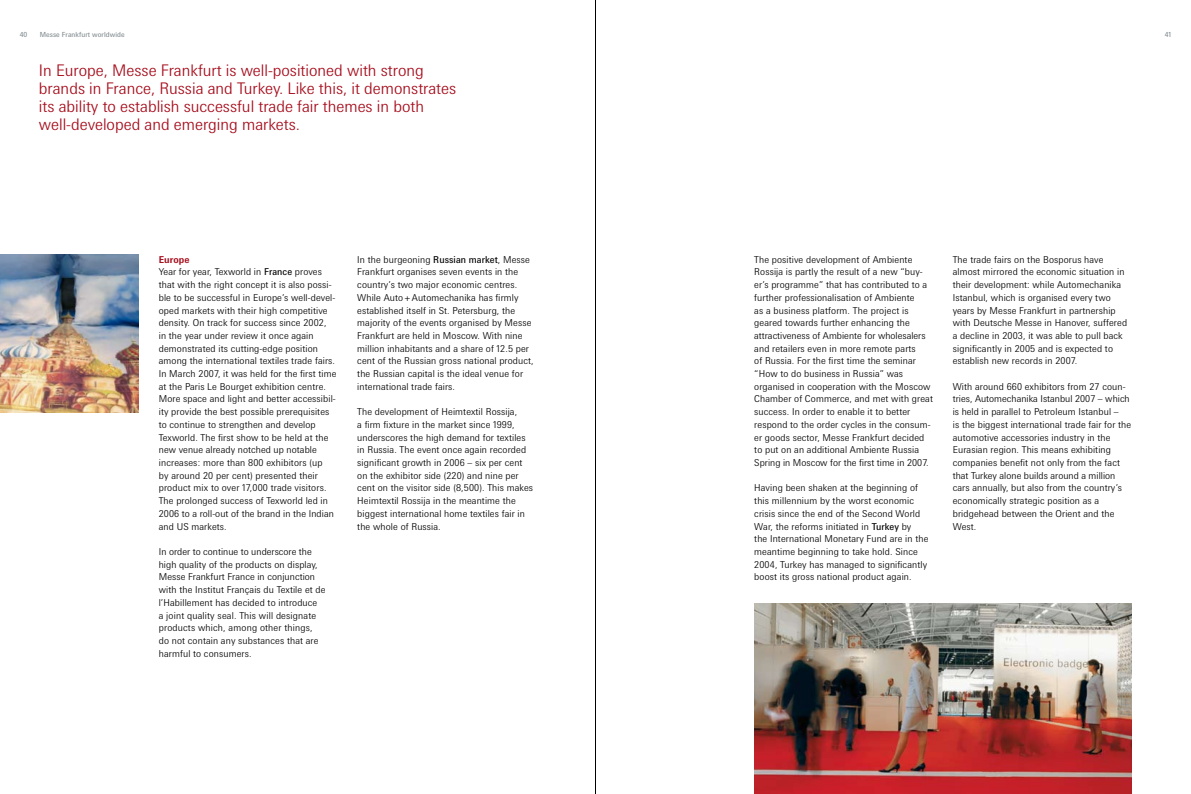
<style>
.page{position:relative;width:1191px;height:794px;background:#fff}
.page>*{position:absolute;margin:0;border:0;box-sizing:border-box;transform-origin:0 0}
.t1{font:300 16px/18.1px "Messe Univers";letter-spacing:-.005em;color:#a60c1b}
.t2{font:300 9.5px/12.7px "Messe Univers";letter-spacing:.01em;color:#000}
.t3{font:7px "Messe Univers";letter-spacing:.01em;color:#858e92}
.s1{font-weight:700;color:#a60c1b}
.s2{font-weight:400}
</style>
<div class="page">
<img style="left:0;top:254px;width:139px;height:159px">
<img style="left:754px;top:603px;width:377px;height:191px">
<hr style="left:595px;top:0;width:1px;height:794px;background:#000">
<p class="t3" style="left:20px;top:30px;width:9px">40</p>
<p class="t3" style="left:1164px;top:30px;width:8px">41</p>
<h1 class="t1" style="left:39px;top:61px;width:419px">In Europe, Messe Frankfurt is well-positioned with strong brands in France, Russia and Turkey. Like this, it demonstrates its ability to establish successful trade fair themes in both well-developed and emerging markets.</h1>
<p class="t3" style="left:40px;top:30px;width:86px">Messe Frankfurt worldwide</p>
<p class="t2" style="left:159px;top:253px;width:179px"><span class="s1">Europe<br></span>Year for year, Texworld in <span class="s2">France</span> proves that with the right concept it is also possi&shy;ble to be successful in Europe’s well-devel&shy;oped markets with their high competitive density. On track for success since 2002,<br>in the year under review it once again demonstrated its cutting-edge position among the international textiles trade fairs.<br>In March 2007, it was held for the first time at the Paris Le Bourget exhibition centre.<br>More space and light and better accessibil&shy;ity provide the best possible prerequisites to continue to strengthen and develop Texworld. The first show to be held at the new venue already notched up notable increases: more than 800 exhibitors (up<br>by around 20 per cent) presented their product mix to over 17,000 trade visitors.<br>The prolonged success of Texworld led in 2006 to a roll-out of the brand in the Indian and US markets.</p>
<p class="t2" style="left:159px;top:545px;width:168px">In order to continue to underscore the high quality of the products on display, Messe Frankfurt France in conjunction with the Institut Français du Textile et de l’Habillement has decided to introduce<br>a joint quality seal. This will designate products which, among other things,<br>do not contain any substances that are harmful to consumers.</p>
<p class="t2" style="left:357px;top:253px;width:178px">In the burgeoning <span class="s2">Russian market</span>, Messe Frankfurt organises seven events in the country’s two major economic centres.<br>While Auto+Automechanika has firmly established itself in St. Petersburg, the majority of the events organised by Messe Frankfurt are held in Moscow. With nine million inhabitants and a share of 12.5 per cent of the Russian gross national product, the Russian capital is the ideal venue for international trade fairs.</p>
<p class="t2" style="left:357px;top:405px;width:177px">The development of Heimtextil Rossija,<br>a firm fixture in the market since 1999, underscores the high demand for textiles in Russia. The event once again recorded significant growth in 2006 – six per cent on the exhibitor side (220) and nine per cent on the visitor side (8,500). This makes Heimtextil Rossija in the meantime the biggest international home textiles fair in the whole of Russia.</p>
<p class="t2" style="left:754px;top:253px;width:180px">The positive development of Ambiente Rossija is partly the result of a new “buy&shy;er’s programme” that has contributed to a further professionalisation of Ambiente<br>as a business platform. The project is geared towards further enhancing the attractiveness of Ambiente for wholesalers and retailers even in more remote parts<br>of Russia. For the first time the seminar “How to do business in Russia” was organised in cooperation with the Moscow Chamber of Commerce, and met with great success. In order to enable it to better respond to the order cycles in the consum&shy;er goods sector, Messe Frankfurt decided to put on an additional Ambiente Russia Spring in Moscow for the first time in 2007.</p>
<p class="t2" style="left:754px;top:481px;width:176px">Having been shaken at the beginning of this millennium by the worst economic crisis since the end of the Second World War, the reforms initiated in <span class="s2">Turkey</span> by<br>the International Monetary Fund are in the meantime beginning to take hold. Since 2004, Turkey has managed to significantly boost its gross national product again.</p>
<p class="t2" style="left:952px;top:253px;width:176px">The trade fairs on the Bosporus have almost mirrored the economic situation in their development: while Automechanika Istanbul, which is organised every two years by Messe Frankfurt in partnership with Deutsche Messe in Hanover, suffered a decline in 2003, it was able to pull back significantly in 2005 and is expected to establish new records in 2007.</p>
<p class="t2" style="left:952px;top:380px;width:180px">With around 660 exhibitors from 27 coun&shy;tries, Automechanika Istanbul 2007 – which is held in parallel to Petroleum Istanbul –<br>is the biggest international trade fair for the automotive accessories industry in the Eurasian region. This means exhibiting companies benefit not only from the fact that Turkey alone builds around a million cars annually, but also from the country’s economically strategic position as a bridgehead between the Orient and the West.</p>
</div>
